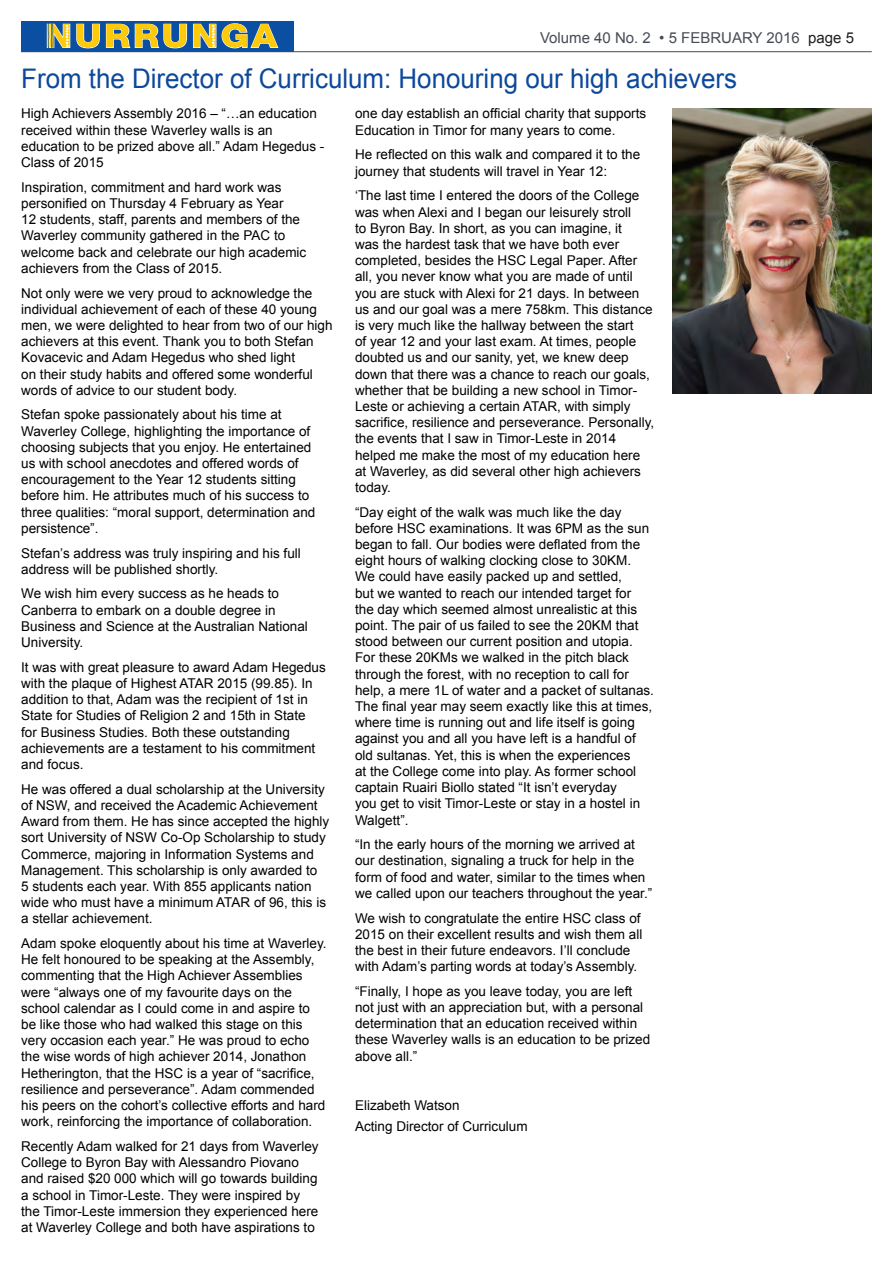
<style>
.page{position:relative;width:893px;height:1263px;background:#fff}
.page>*{position:absolute;margin:0;border:0;box-sizing:border-box;transform-origin:0 0}
.t1{font:800 32.25px "Helvetica Neue";letter-spacing:.075em;color:#feca0a;scale:1.12 1}
.t2{font:27px "Arial";color:#0d499a;scale:.96 1}
.t3{font:15px "Arial";color:#464b54}
.Nurrunga_-body_text{font:13.5px/16.2px "Arial";color:#000}
.s1{color:#231f20}
</style>
<div class="page">
<div style="left:21px;top:21px;width:272px;height:31px;background:#0a4fa2"></div>
<svg style="left:46px;top:23px;width:233px;height:26px"></svg>
<hr style="left:21px;top:51px;width:851px;height:1px;background:#464b54">
<img style="left:673px;top:109px;width:199px;height:284px">
<p class="t1" style="left:45px;top:17px;width:209px">NURRUNGA</p>
<p class="t3" style="left:540px;top:28px;width:316px">Volume 40 No. 2 • 5 FEBRUARY 2016 <span class="s1">page 5</span></p>
<p class="t2" style="left:21px;top:61px;width:747px">From the Director of Curriculum: Honouring our high achievers</p>
<p class="Nurrunga_-body_text" style="left:21px;top:106px;width:305px">High Achievers Assembly 2016 – “…an education received within these Waverley walls is an education to be prized above all.” Adam Hegedus - Class of 2015</p>
<p class="Nurrunga_-body_text" style="left:21px;top:179px;width:287px">Inspiration, commitment and hard work was personified on Thursday 4 February as Year<br>12 students, staff, parents and members of the Waverley community gathered in the PAC to welcome back and celebrate our high academic achievers from the Class of 2015.</p>
<p class="Nurrunga_-body_text" style="left:21px;top:285px;width:313px">Not only were we very proud to acknowledge the individual achievement of each of these 40 young men, we were delighted to hear from two of our high achievers at this event. Thank you to both Stefan Kovacevic and Adam Hegedus who shed light<br>on their study habits and offered some wonderful words of advice to our student body.</p>
<p class="Nurrunga_-body_text" style="left:21px;top:407px;width:296px">Stefan spoke passionately about his time at Waverley College, highlighting the importance of choosing subjects that you enjoy. He entertained us with school anecdotes and offered words of encouragement to the Year 12 students sitting before him. He attributes much of his success to three qualities: “moral support, determination and persistence”.</p>
<p class="Nurrunga_-body_text" style="left:21px;top:545px;width:281px">Stefan’s address was truly inspiring and his full address will be published shortly.</p>
<p class="Nurrunga_-body_text" style="left:21px;top:586px;width:288px">We wish him every success as he heads to Canberra to embark on a double degree in Business and Science at the Australian National University.</p>
<p class="Nurrunga_-body_text" style="left:21px;top:659px;width:306px">It was with great pleasure to award Adam Hegedus with the plaque of Highest ATAR 2015 (99.85). In addition to that, Adam was the recipient of 1st in State for Studies of Religion 2 and 15th in State<br>for Business Studies. Both these outstanding achievements are a testament to his commitment and focus.</p>
<p class="Nurrunga_-body_text" style="left:21px;top:781px;width:310px">He was offered a dual scholarship at the University of NSW, and received the Academic Achievement Award from them. He has since accepted the highly sort University of NSW Co-Op Scholarship to study Commerce, majoring in Information Systems and Management. This scholarship is only awarded to<br>5 students each year. With 855 applicants nation wide who must have a minimum ATAR of 96, this is a stellar achievement.</p>
<p class="Nurrunga_-body_text" style="left:21px;top:935px;width:307px">Adam spoke eloquently about his time at Waverley.<br>He felt honoured to be speaking at the Assembly, commenting that the High Achiever Assemblies were “always one of my favourite days on the school calendar as I could come in and aspire to be like those who had walked this stage on this very occasion each year.” He was proud to echo the wise words of high achiever 2014, Jonathon Hetherington, that the HSC is a year of “sacrifice, resilience and perseverance”. Adam commended his peers on the cohort’s collective efforts and hard work, reinforcing the importance of collaboration.</p>
<p class="Nurrunga_-body_text" style="left:21px;top:1138px;width:299px">Recently Adam walked for 21 days from Waverley College to Byron Bay with Alessandro Piovano and raised $20 000 which will go towards building a school in Timor-Leste. They were inspired by the Timor-Leste immersion they experienced here at Waverley College and both have aspirations to</p>
<p class="Nurrunga_-body_text" style="left:355px;top:106px;width:293px">one day establish an official charity that supports<br>Education in Timor for many years to come.</p>
<p class="Nurrunga_-body_text" style="left:355px;top:147px;width:287px">He reflected on this walk and compared it to the journey that students will travel in Year 12:</p>
<p class="Nurrunga_-body_text" style="left:355px;top:188px;width:301px">‘The last time I entered the doors of the College was when Alexi and I began our leisurely stroll<br>to Byron Bay. In short, as you can imagine, it<br>was the hardest task that we have both ever completed, besides the HSC Legal Paper. After all, you never know what you are made of until you are stuck with Alexi for 21 days. In between us and our goal was a mere 758km. This distance is very much like the hallway between the start<br>of year 12 and your last exam. At times, people doubted us and our sanity, yet, we knew deep down that there was a chance to reach our goals, whether that be building a new school in Timor-Leste or achieving a certain ATAR, with simply sacrifice, resilience and perseverance. Personally, the events that I saw in Timor-Leste in 2014 helped me make the most of my education here at Waverley, as did several other high achievers today.</p>
<p class="Nurrunga_-body_text" style="left:355px;top:504px;width:300px">“Day eight of the walk was much like the day before HSC examinations. It was 6PM as the sun began to fall. Our bodies were deflated from the eight hours of walking clocking close to 30KM.<br>We could have easily packed up and settled,<br>but we wanted to reach our intended target for<br>the day which seemed almost unrealistic at this point. The pair of us failed to see the 20KM that stood between our current position and utopia.<br>For these 20KMs we walked in the pitch black through the forest, with no reception to call for help, a mere 1L of water and a packet of sultanas.<br>The final year may seem exactly like this at times, where time is running out and life itself is going against you and all you have left is a handful of old sultanas. Yet, this is when the experiences<br>at the College come into play. As former school captain Ruairi Biollo stated “It isn’t everyday<br>you get to visit Timor-Leste or stay in a hostel in Walgett”.</p>
<p class="Nurrunga_-body_text" style="left:355px;top:836px;width:299px">“In the early hours of the morning we arrived at our destination, signaling a truck for help in the form of food and water, similar to the times when we called upon our teachers throughout the year.”</p>
<p class="Nurrunga_-body_text" style="left:355px;top:910px;width:289px">We wish to congratulate the entire HSC class of 2015 on their excellent results and wish them all the best in their future endeavors. I’ll conclude with Adam’s parting words at today’s Assembly.</p>
<p class="Nurrunga_-body_text" style="left:355px;top:983px;width:297px">“Finally, I hope as you leave today, you are left not just with an appreciation but, with a personal determination that an education received within these Waverley walls is an education to be prized above all.”</p>
<p class="Nurrunga_-body_text" style="left:355px;top:1097px;width:106px">Elizabeth Watson</p>
<p class="Nurrunga_-body_text" style="left:355px;top:1118px;width:174px">Acting Director of Curriculum</p>
</div>
